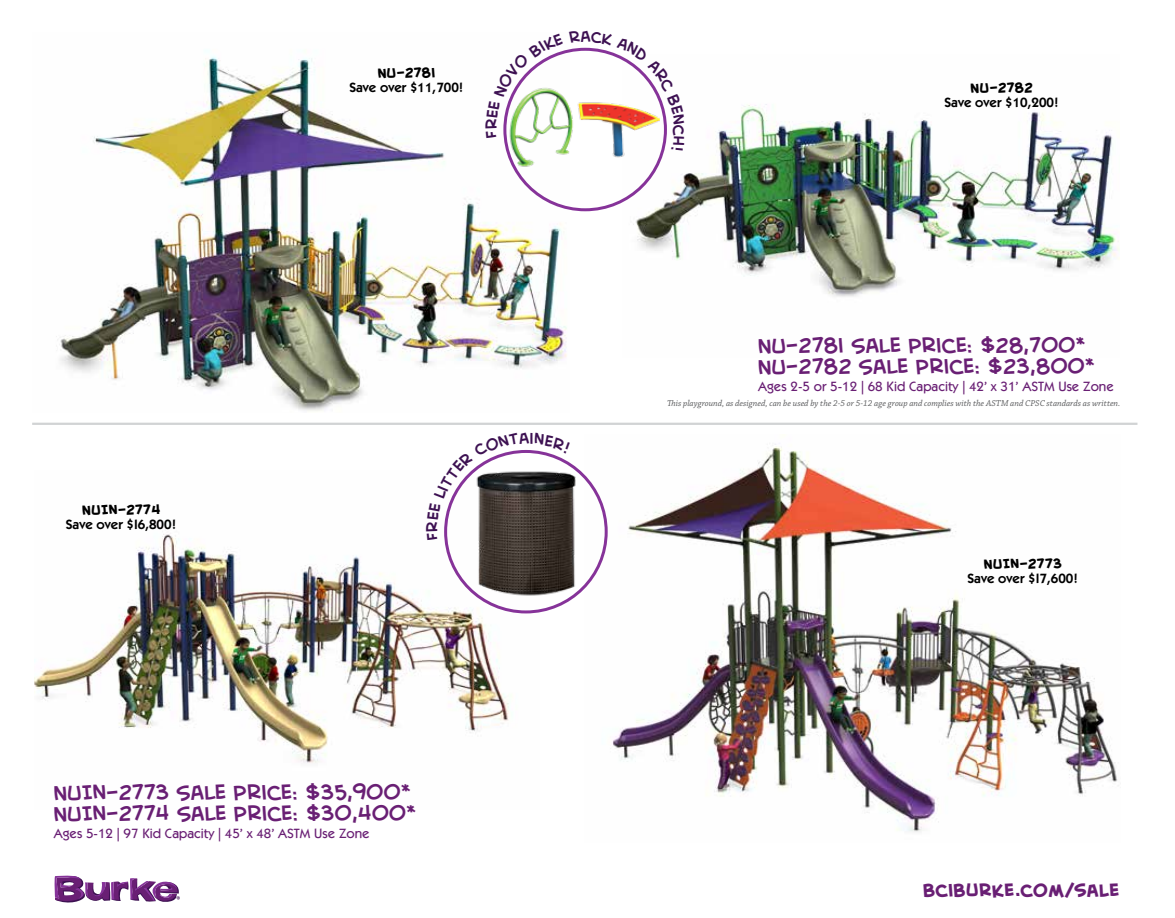
<style>
.page{position:relative;width:1175px;height:918px;background:#fff}
.page>*{position:absolute;margin:0;border:0;box-sizing:border-box;transform-origin:0 0}
.t1{font:24px/21px "Creative Block BB";color:#691f74}
.t2{font:18px "Creative Block BB Bold";color:#691f74}
.t3{font:18px "Creative Block BB";color:#3d1152}
.t4{font:500 13.5px "Itc Kabel";color:#691f74}
.t5{font:600 13.5px "Itc Kabel";color:#000}
.t6{font:13.5px "Creative Block BB Bold";color:#000}
.t7{font:italic 9px "Chaparral Pro";color:#58595b}
</style>
<div class="page">
<hr style="left:32px;top:423px;width:1105px;height:2px;background:#d1d3d4">
<img style="left:34px;top:534px;width:505px;height:229px">
<img style="left:622px;top:104px;width:497px;height:193px">
<svg style="left:54px;top:875px;width:126px;height:28px"></svg>
<img style="left:56px;top:49px;width:513px;height:362px">
<img style="left:584px;top:444px;width:535px;height:388px">
<img style="left:505px;top:79px;width:154px;height:95px">
<img style="left:468px;top:463px;width:115px;height:138px">
<svg style="left:485px;top:49px;width:78px;height:89px"></svg>
<svg style="left:591px;top:48px;width:93px;height:76px"></svg>
<svg style="left:671px;top:136px;width:14px;height:15px"></svg>
<svg style="left:426px;top:450px;width:144px;height:90px"></svg>
<h2 class="t3" style="left:580px;top:28px;width:12px">A</h2>
<h3 class="t6" style="left:377px;top:66px;width:60px">NU-278I</h3>
<h3 class="t5" style="left:349px;top:80px;width:116px">Save over $11,700!</h3>
<h3 class="t6" style="left:970px;top:81px;width:64px">NU-2782</h3>
<h3 class="t5" style="left:944px;top:95px;width:116px">Save over $10,200!</h3>
<h2 class="t3" style="left:687px;top:125px;width:12px;rotate:90deg">C</h2>
<h1 class="t1" style="left:758px;top:335px;width:338px">NU-278I SALE PRICE: $28,700<sup>*<br></sup>NU-2782 SALE PRICE: $23,800<sup>*</sup></h1>
<h3 class="t4" style="left:758px;top:378px;width:357px">Ages 2-5 or 5-12 | 68 Kid Capacity | 42’ x 31’ ASTM Use Zone</h3>
<h3 class="t6" style="left:82px;top:502px;width:80px">NUIN-2774</h3>
<h3 class="t5" style="left:66px;top:516px;width:112px">Save over $I6,800!</h3>
<h1 class="t1" style="left:54px;top:782px;width:364px">NUIN-2773 SALE PRICE: $35,900<sup>*<br></sup>NUIN-2774 SALE PRICE: $30,400<sup>*</sup></h1>
<h3 class="t4" style="left:54px;top:825px;width:317px">Ages 5-12 | 97 Kid Capacity | 45’ x 48’ ASTM Use Zone</h3>
<p class="t7" style="left:667px;top:399px;width:455px">This playground, as designed, can be used by the 2-5 or 5-12 age group and complies with the ASTM and CPSC standards as written.</p>
<h3 class="t6" style="left:983px;top:556px;width:80px">NUIN-2773</h3>
<h3 class="t5" style="left:967px;top:570px;width:112px">Save over $I7,600!</h3>
<h2 class="t2" style="left:923px;top:881px;width:198px">BCIBURKE.COM/SALE</h2>
</div>
